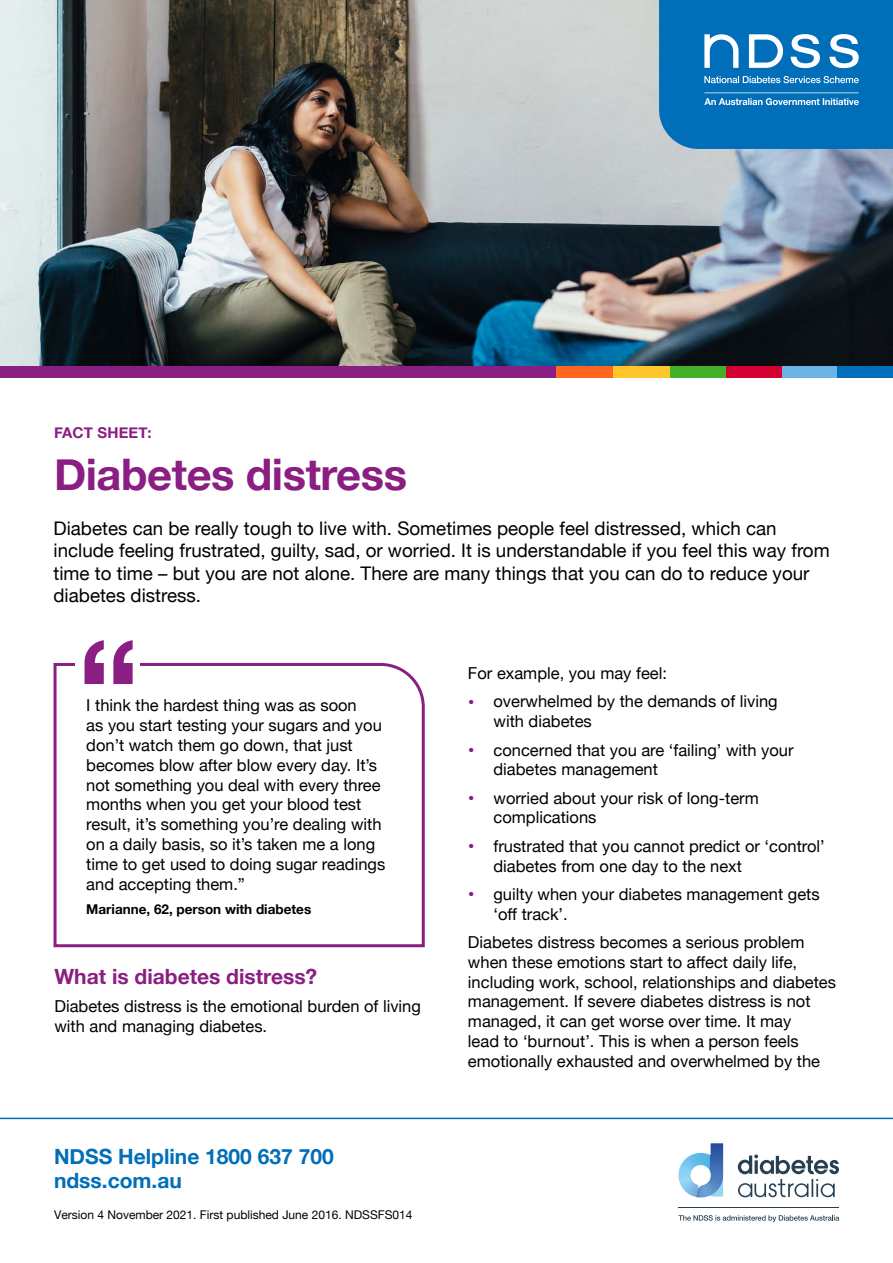
<style>
.page{position:relative;width:893px;height:1263px;background:#fff}
.page>*{position:absolute;margin:0;border:0;box-sizing:border-box;transform-origin:0 0}
.t1{font:700 43.5px "Helvetica Neue";letter-spacing:-.01em;color:#8a1e82}
.t2{font:700 21px/24px "Helvetica Neue";color:#006eb8}
.subhead{font:700 21px "Helvetica Neue";color:#8a1e82}
.Body{font:18.75px/22.5px "Helvetica Neue";color:#000}
.Body-2{font:16.5px/19.8px "Helvetica Neue";color:#000}
.Bullets__purple{font:16.5px/19.8px "Helvetica Neue";color:#000}
.t3{font:700 15px "Helvetica Neue";letter-spacing:.01em;color:#8a1e82}
.Body-3{font:700 13.5px "Helvetica Neue";color:#000}
.t4{font:12px "Helvetica Neue";color:#000}
.s1{font-family:"Helvetica Neue LT Std"}
.s2{font-family:"Helvetica";font-weight:700;font-size:19.5px;color:#8a1e82}
</style>
<div class="page">
<svg style="left:678px;top:1143px;width:45px;height:54px"></svg>
<svg style="left:738px;top:1154px;width:101px;height:43px"></svg>
<svg style="left:678px;top:1215px;width:161px;height:7px"></svg>
<hr style="left:678px;top:1207px;width:161px;height:1px;background:#284152">
<hr style="left:0;top:1118px;width:893px;height:1px;background:#006eb8">
<img style="left:0;top:0;width:893px;height:366px">
<svg style="left:659px;top:0;width:234px;height:149px;background:#177bbe"></svg>
<svg style="left:53px;top:663px;width:372px;height:285px"></svg>
<div style="left:75px;top:656px;width:65px;height:16px;background:#fff"></div>
<svg style="left:84px;top:640px;width:49px;height:44px"></svg>
<div style="left:0;top:366px;width:558px;height:12px;background:#8a1e82"></div>
<div style="left:556px;top:366px;width:57px;height:12px;background:#ff671f"></div>
<div style="left:670px;top:366px;width:56px;height:12px;background:#43b02a"></div>
<div style="left:613px;top:366px;width:57px;height:12px;background:#ffc72c"></div>
<div style="left:726px;top:366px;width:57px;height:12px;background:#d50032"></div>
<div style="left:782px;top:366px;width:57px;height:12px;background:#69b3e7"></div>
<div style="left:838px;top:366px;width:55px;height:12px;background:#006eb8"></div>
<h4 class="t3" style="left:54px;top:421px;width:99px">FACT SHEET:</h4>
<h1 class="t1" style="left:54px;top:440px;width:355px">Diabetes distress</h1>
<p class="Body" style="left:54px;top:518px;width:778px">Diabetes can be really tough to live with. Sometimes people feel distressed, which can include feeling frustrated, guilty, sad, or worried. It is understandable if you feel this way from time to time – but you are not alone. There are many things that you can do to reduce your diabetes distress.</p>
<p class="Body-2" style="left:86px;top:697px;width:300px">I think the hardest thing was as soon<br>as you start testing your sugars and you don’t watch them go down, that just becomes blow after blow every day. It’s not something you deal with every three months when you get your blood test result, it’s something you’re dealing with on a daily basis, so it’s taken me a long time to get used to doing sugar readings and accepting them.”</p>
<p class="Body-3" style="left:86px;top:899px;width:226px">Marianne, 62, person with diabetes</p>
<h2 class="subhead" style="left:54px;top:960px;width:264px">What is diabetes distress?</h2>
<p class="Body-2" style="left:54px;top:997px;width:368px">Diabetes distress is the emotional burden of living with and managing diabetes.</p>
<p class="t2" style="left:54px;top:1145px;width:281px">NDSS Helpline 1800 637 700 ndss.com.au</p>
<p class="t4" style="left:54px;top:1206px;width:360px">Version 4 November 2021. First published June 201<span class="s1">6</span>. NDSSFS014</p>
<p class="Body-2" style="left:468px;top:664px;width:200px">For example, you may feel:</p>
<p class="Bullets__purple" style="left:493px;top:693px;width:286px;text-indent:-26px"><span class="s2">•</span> overwhelmed by the demands of living with diabetes</p>
<p class="Bullets__purple" style="left:493px;top:741px;width:302px;text-indent:-26px"><span class="s2">•</span> concerned that you are ‘failing’ with your diabetes management</p>
<p class="Bullets__purple" style="left:493px;top:789px;width:267px;text-indent:-26px"><span class="s2">•</span> worried about your risk of long-term complications</p>
<p class="Bullets__purple" style="left:493px;top:837px;width:333px;text-indent:-26px"><span class="s2">•</span> frustrated that you cannot predict or ‘control’ diabetes from one day to the next</p>
<p class="Bullets__purple" style="left:493px;top:885px;width:328px;text-indent:-26px"><span class="s2">•</span> guilty when your diabetes management gets ‘off track’.</p>
<p class="Body-2" style="left:468px;top:933px;width:369px">Diabetes distress becomes a serious problem when these emotions start to affect daily life, including work, school, relationships and diabetes management. If severe diabetes distress is not managed, it can get worse over time. It may<br>lead to ‘burnout’. This is when a person feels emotionally exhausted and overwhelmed by the</p>
</div>
